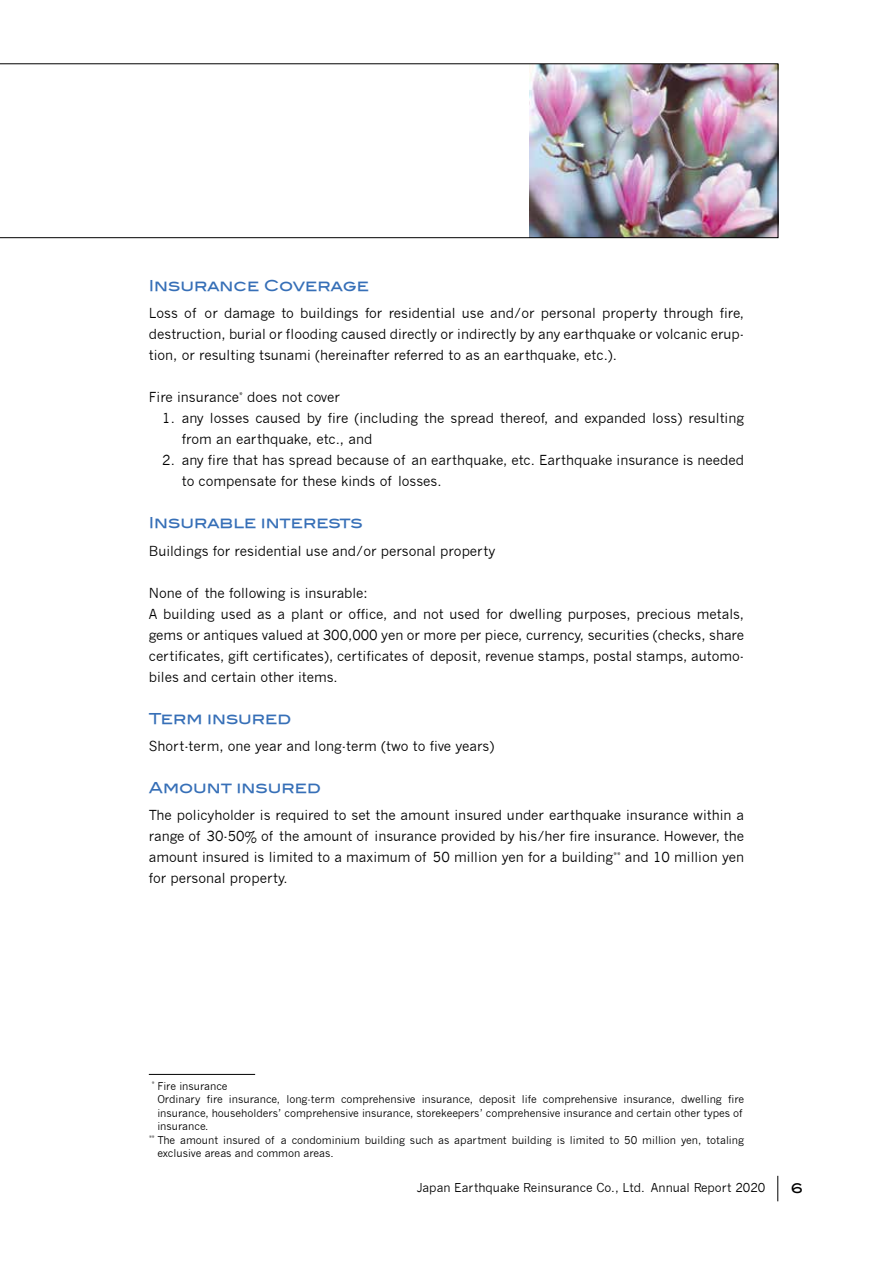
<style>
.page{position:relative;width:893px;height:1263px;background:#fff}
.page>*{position:absolute;margin:0;border:0;box-sizing:border-box;transform-origin:0 0}
.t1{font:15px "Blair Md ITCTT Medium";color:#366fb7}
.t2{font:13.5px/21px "News Gothic";color:#000}
.t3{font:13.5px "Blair Md ITCTT Medium";color:#000}
.t4{font:12px "News Gothic";color:#000}
.t5{font:10.5px "News Gothic";color:#000}
</style>
<div class="page">
<svg style="left:777px;top:1176px;width:1px;height:25px"></svg>
<img style="left:0;top:63px;width:778px;height:175px">
<hr style="left:149px;top:1074px;width:106px;height:1px;background:#000">
<p class="t1" style="left:149px;top:276px;width:222px">Insurance Coverage</p>
<p class="t2" style="left:149px;top:303px;width:597px;text-align:justify">Loss of or damage to buildings for residential use and/or personal property through fire, destruction, burial or flooding caused directly or indirectly by any earthquake or volcanic erup&shy;tion, or resulting tsunami (hereinafter referred to as an earthquake, etc.).</p>
<p class="t2" style="left:149px;top:387px;width:193px">Fire insurance<sup>*</sup> does not cover</p>
<p class="t2" style="left:182px;top:408px;width:564px;text-indent:-19px">1. any losses caused by fire (including the spread thereof, and expanded loss) resulting from an earthquake, etc., and</p>
<p class="t2" style="left:182px;top:450px;width:564px;text-indent:-19px">2. any fire that has spread because of an earthquake, etc. Earthquake insurance is needed to compensate for these kinds of losses.</p>
<p class="t1" style="left:149px;top:514px;width:215px">Insurable interests</p>
<p class="t2" style="left:149px;top:540px;width:348px">Buildings for residential use and/or personal property</p>
<p class="t2" style="left:149px;top:582px;width:597px">None of the following is insurable:<br>A building used as a plant or office, and not used for dwelling purposes, precious metals, gems or antiques valued at 300,000 yen or more per piece, currency, securities (checks, share certificates, gift certificates), certificates of deposit, revenue stamps, postal stamps, automo&shy;biles and certain other items.</p>
<p class="t1" style="left:149px;top:709px;width:144px">Term insured</p>
<p class="t2" style="left:149px;top:736px;width:347px">Short-term, one year and long-term (two to five years)</p>
<p class="t1" style="left:149px;top:778px;width:173px">Amount insured</p>
<p class="t2" style="left:149px;top:805px;width:597px;text-align:justify">The policyholder is required to set the amount insured under earthquake insurance within a range of 30-50% of the amount of insurance provided by his/her fire insurance. However, the amount insured is limited to a maximum of 50 million yen for a building<sup>**</sup> and 10 million yen for personal property.</p>
<p class="t5" style="left:152px;top:1079px;width:77px"><sup>*</sup> Fire insurance</p>
<p class="t5" style="left:157px;top:1093px;width:588px">Ordinary fire insurance, long-term comprehensive insurance, deposit life comprehensive insurance, dwelling fire</p>
<p class="t5" style="left:157px;top:1106px;width:587px">insurance, householders’ comprehensive insurance, storekeepers’ comprehensive insurance and certain other types of</p>
<p class="t5" style="left:157px;top:1120px;width:53px">insurance.</p>
<p class="t5" style="left:149px;top:1133px;width:597px"><sup>**</sup> The amount insured of a condominium building such as apartment building is limited to 50 million yen, totaling</p>
<p class="t5" style="left:157px;top:1147px;width:178px">exclusive areas and common areas.</p>
<p class="t4" style="left:417px;top:1181px;width:350px">Japan Earthquake Reinsurance Co., Ltd. Annual Report 2020</p>
<p class="t3" style="left:791px;top:1180px;width:14px">6</p>
</div>
